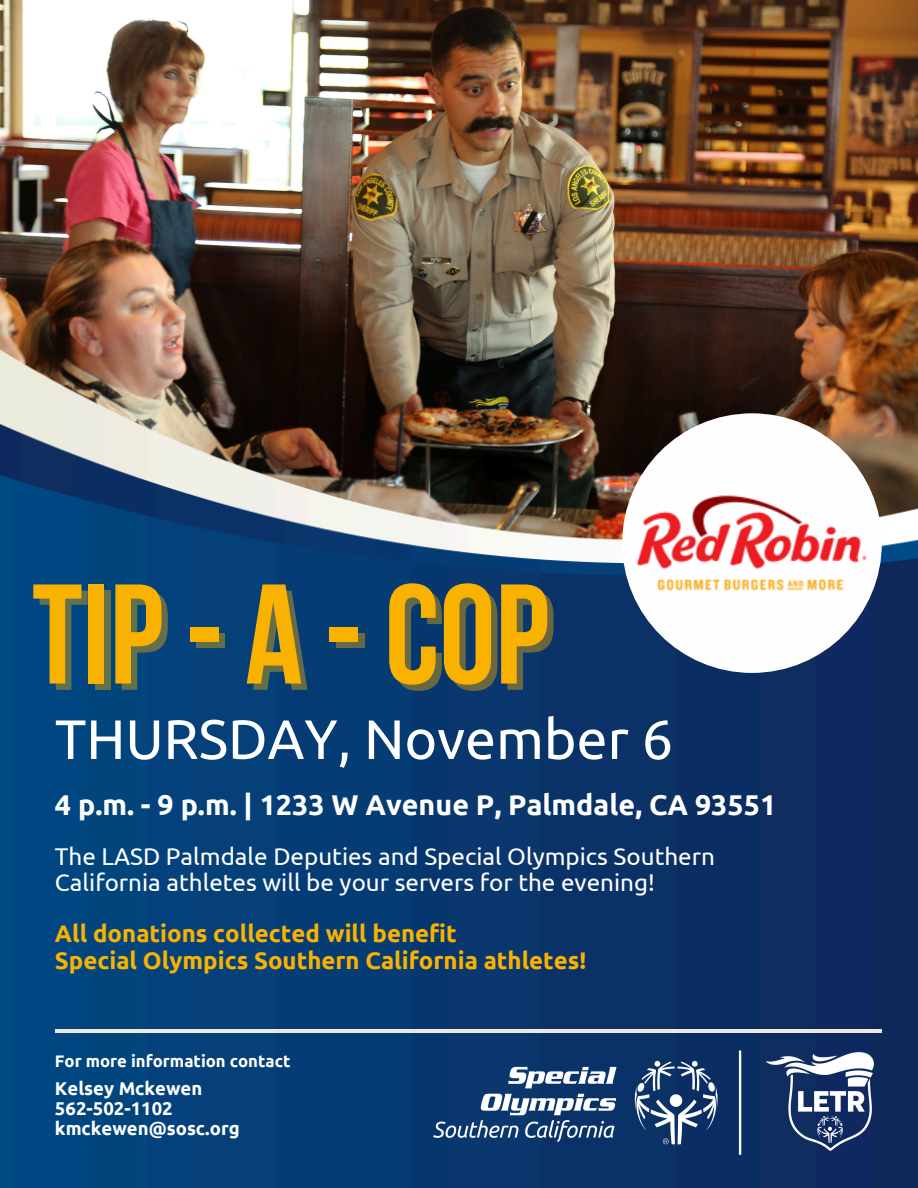
<style>
.page{position:relative;width:918px;height:1188px;background:#fff}
.page>*{position:absolute;margin:0;border:0;box-sizing:border-box;transform-origin:0 0}
.t1{font:141.6px "Bebas Neue Cyrillic";color:#f9b200}
.t2{font:55.5px "Ubuntu";color:#fff}
.t3{font:700 28.65px "Ubuntu";color:#fff}
.t4{font:24.15px/25.8px "Ubuntu";color:#fff}
.t5{font:700 24px/26.2px "Ubuntu";color:#f9b200}
.t6{font:700 18.6px "Ubuntu";color:#fff}
.t7{font:700 16.65px "Ubuntu";color:#fff}
</style>
<div class="page">
<img style="left:0;top:0;width:918px;height:260px">
<img style="left:0;top:260px;width:918px;height:928px">
<hr style="left:55px;top:1029px;width:827px;height:4px;background:#eceadb">
<img style="left:391px;top:1033px;width:527px;height:134px">
<img style="left:622px;top:413px;width:260px;height:260px;border-radius:50%">
<h3 class="t1" style="left:32px;top:577px;width:518px">TIP-A-COP</h3>
<h2 class="t2" style="left:55px;top:707px;width:620px">THURSDAY, November 6</h2>
<h5 class="t3" style="left:55px;top:788px;width:723px">4 p.m. - 9 p.m. | 1233 W Avenue P, Palmdale, CA 93551</h5>
<h4 class="t4" style="left:55px;top:843px;width:662px">The LASD Palmdale Deputies and Special Olympics Southern<br>California athletes will be your servers for the evening!</h4>
<p class="t5" style="left:55px;top:920px;width:533px">All donations collected will benefit<br>Special Olympics Southern California athletes!</p>
<p class="t7" style="left:55px;top:1052px;width:237px">For more information contact</p>
<p class="t6" style="left:55px;top:1078px;width:149px">Kelsey Mckewen</p>
<p class="t6" style="left:55px;top:1098px;width:119px">562-502-1102</p>
<p class="t6" style="left:55px;top:1118px;width:186px">kmckewen@sosc.org</p>
</div>
